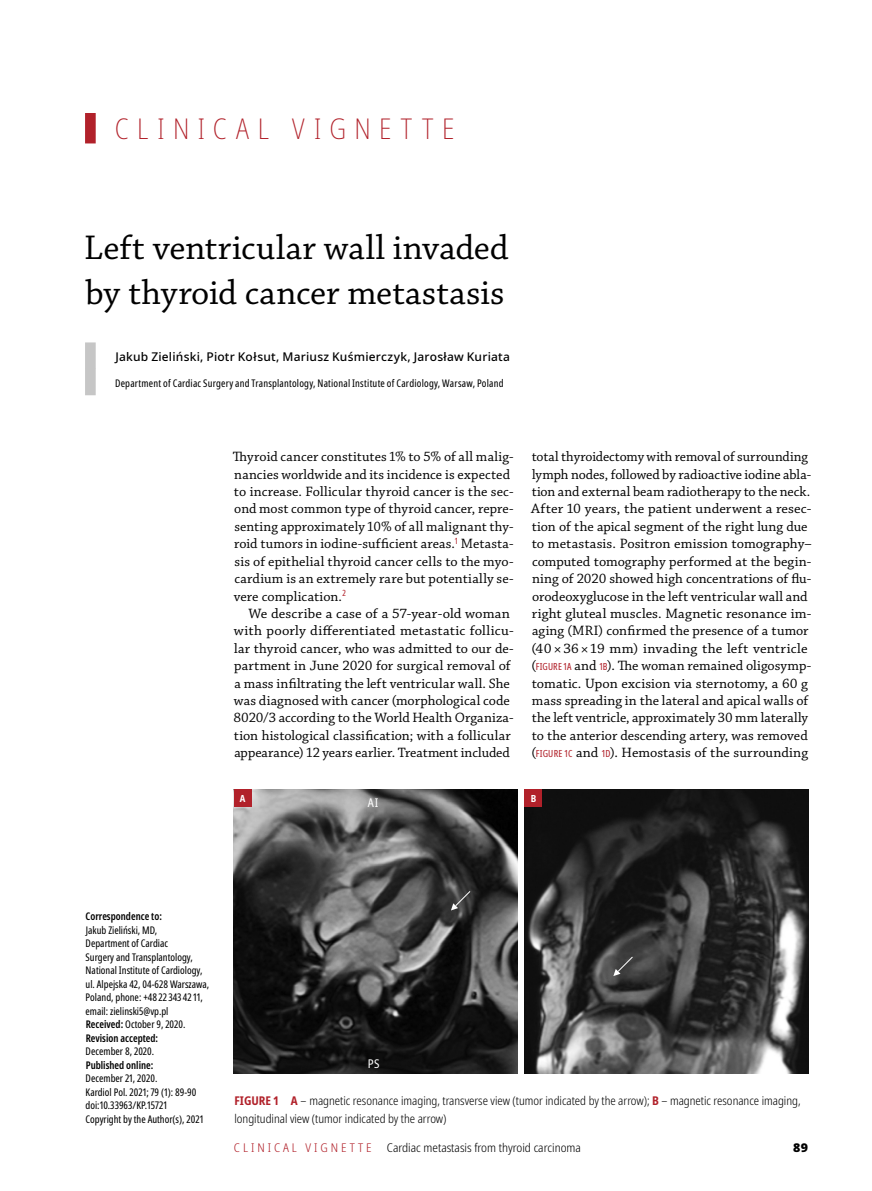
<style>
.page{position:relative;width:872px;height:1191px;background:#fff}
.page>*{position:absolute;margin:0;border:0;box-sizing:border-box;transform-origin:0 0}
.t1{font:36px/45px "Chaparral Pro MP";letter-spacing:.005em;color:#000}
.t2{font:200 condensed 28.5px "Noto Sans";letter-spacing:.305em;color:#b1212a}
.t3{font:14.25px/17.4px "Chaparral Pro MP";letter-spacing:.005em;color:#000}
.t4{font:300 condensed 12px/17.4px "Noto Sans";color:#000}
.t5{font:500 12px "Noto Sans";letter-spacing:.015em;color:#000}
.t6{font:300 condensed 12px "Noto Sans";color:#000;scale:1.04 1}
.t7{font:300 condensed 12px "Noto Sans";letter-spacing:.24em;color:#b1212a;scale:1.04 1}
.t8{font:condensed 12px "Noto Sans";color:#fff}
.t9{font:900 12px "Noto Sans";color:#000;scale:1.04 1}
.t10{font:extra-condensed 10.5px/13.5px "Noto Sans";color:#000}
.t11{font:extra-condensed 10.5px "Noto Sans";letter-spacing:.02em;color:#000}
.t12{font:600 extra-condensed 10.5px "Noto Sans";color:#000}
.t13{font:700 condensed 9.75px "Noto Sans";color:#fff}
.s1{font-family:"Noto Sans";font-stretch:extra-condensed;font-size:9.75px;color:#b1212a}
.s2{font-weight:600}
.s3{font-weight:700;color:#b1212a}
</style>
<div class="page">
<div style="left:85px;top:113px;width:11px;height:30px;background:#b1212a"></div>
<div style="left:85px;top:342px;width:11px;height:27px;background:#c6c6c6"></div>
<div style="left:85px;top:369px;width:11px;height:26px;background:#c6c6c6"></div>
<img style="left:234px;top:789px;width:283px;height:284px">
<img style="left:525px;top:789px;width:283px;height:284px">
<div style="left:234px;top:789px;width:17px;height:18px;background:#b1212a"></div>
<div style="left:525px;top:789px;width:17px;height:18px;background:#b1212a"></div>
<svg style="left:451px;top:890px;width:20px;height:20px"></svg>
<svg style="left:613px;top:956px;width:20px;height:20px"></svg>
<h2 class="t2" style="left:115px;top:108px;width:341px">CLINICAL VIGNETTE</h2>
<h1 class="t1" style="left:84px;top:226px;width:426px">Left ventricular wall invaded by thyroid cancer metastasis</h1>
<p class="t5" style="left:115px;top:348px;width:396px">Jakub Zieliński, Piotr Kołsut, Mariusz Kuśmierczyk, Jarosław Kuriata</p>
<p class="t11" style="left:115px;top:376px;width:390px">Department of Cardiac Surgery and Transplantology, National Institute of Cardiology, Warsaw, Poland</p>
<p class="t3" style="left:233px;top:448px;width:282px">Thyroid cancer constitutes 1% to 5% of all malig‑ nancies worldwide and its incidence is expected to increase. Follicular thyroid cancer is the sec‑ ond most common type of thyroid cancer, repre‑ senting approximately 10% of all malignant thy‑ roid tumors in iodine‑sufficient areas.<sup>1</sup> Metasta‑ sis of epithelial thyroid cancer cells to the myo‑ cardium is an extremely rare but potentially se‑ vere complication.<sup>2</sup></p>
<p class="t3" style="left:233px;top:605px;width:281px;text-indent:15px">We describe a case of a 57‑year‑old woman with poorly differentiated metastatic follicu‑ lar thyroid cancer, who was admitted to our de‑ partment in June 2020 for surgical removal of a mass infiltrating the left ventricular wall. She was diagnosed with cancer (morphological code 8020/3 according to the World Health Organiza‑ tion histological classification; with a follicular appearance) 12 years earlier. Treatment included</p>
<p class="t3" style="left:531px;top:448px;width:282px">total thyroidectomy with removal of surrounding lymph nodes, followed by radioactive iodine abla‑ tion and external beam radiotherapy to the neck.<br>After 10 years, the patient underwent a resec‑ tion of the apical segment of the right lung due to metastasis. Positron emission tomography– computed tomography performed at the begin‑ ning of 2020 showed high concentrations of flu‑ orodeoxyglucose in the left ventricular wall and right gluteal muscles. Magnetic resonance im‑ aging (MRI) confirmed the presence of a tumor (40× 36 × 19 mm) invading the left ventricle (<span class="s1">Figure 1A</span> and <span class="s1">1B</span>). The woman remained oligosymp‑ tomatic. Upon excision via sternotomy, a 60 g mass spreading in the lateral and apical walls of the left ventricle, approximately 30 mm laterally to the anterior descending artery, was removed (<span class="s1">Figure 1C</span> and <span class="s1">1D</span>). Hemostasis of the surrounding</p>
<p class="t13" style="left:240px;top:791px;width:7px">A</p>
<p class="t13" style="left:530px;top:791px;width:7px">B</p>
<p class="t8" style="left:368px;top:794px;width:12px">AI</p>
<p class="t12" style="left:86px;top:909px;width:78px">Correspondence to:</p>
<p class="t10" style="left:85px;top:923px;width:125px">Jakub Zieliński, MD,<br>Department of Cardiac<br>Surgery and Transplantology,<br>National Institute of Cardiology, ul. Alpejska 42, 04-628 Warszawa,<br>Poland, phone: +48 22 343 42 11, email: zielinski5@vp.pl<br><span class="s2">Received:</span> October 9, 2020.<br><span class="s2">Revision accepted:</span></p>
<p class="t10" style="left:86px;top:1045px;width:70px">December 8, 2020.</p>
<p class="t12" style="left:86px;top:1057px;width:69px">Published online:</p>
<p class="t10" style="left:85px;top:1072px;width:119px">December 21, 2020.<br>Kardiol Pol. 2021; 79 (1): 89-90 doi:10.33963/KP.15721<br>Copyright by the Author(s), 2021</p>
<p class="t8" style="left:368px;top:1055px;width:13px">PS</p>
<p class="t4" style="left:234px;top:1092px;width:567px"><span class="s3">FIGURE 1 A</span> – magnetic resonance imaging, transverse view (tumor indicated by the arrow); <span class="s3">B</span> – magnetic resonance imaging, longitudinal view (tumor indicated by the arrow)</p>
<p class="t7" style="left:234px;top:1139px;width:134px">CLINICAL VIGNETTE</p>
<p class="t6" style="left:387px;top:1139px;width:188px">Cardiac metastasis from thyroid carcinoma</p>
<p class="t9" style="left:793px;top:1138px;width:16px">89</p>
</div>
